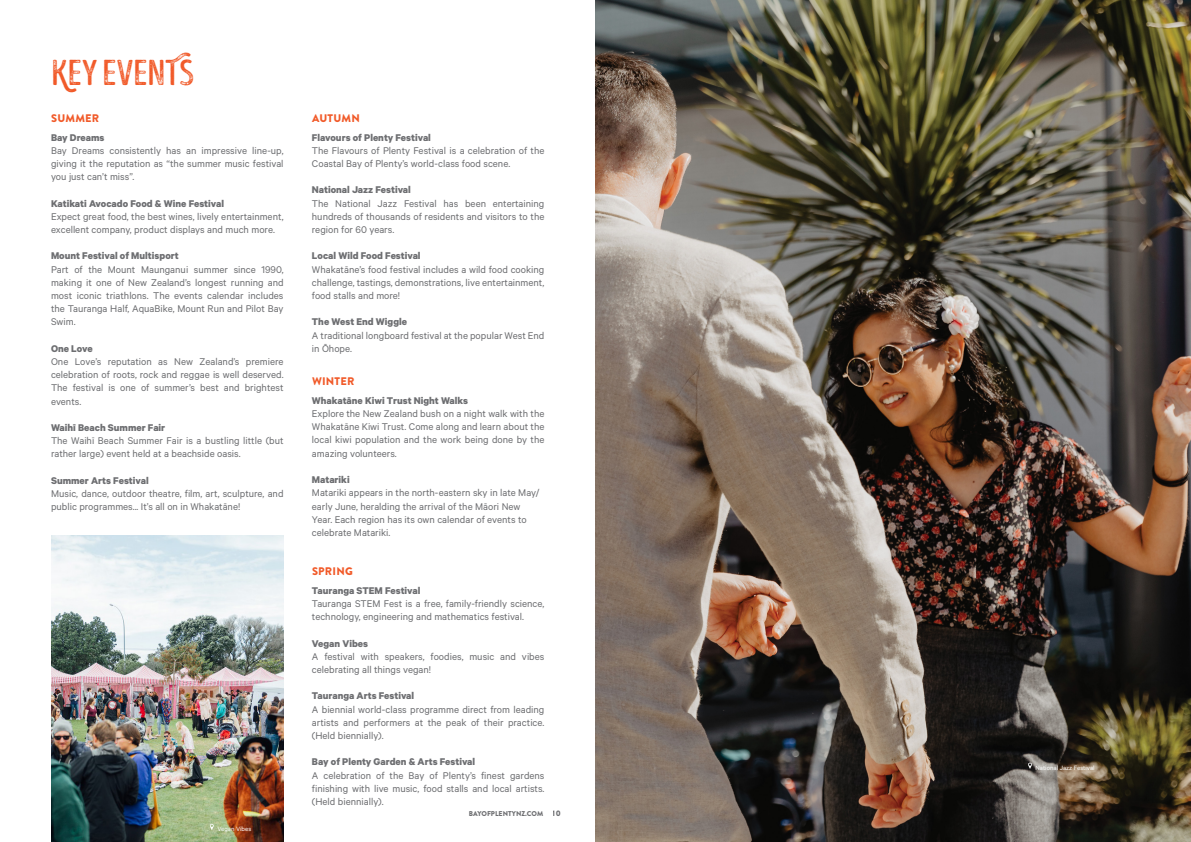
<style>
.page{position:relative;width:1191px;height:842px;background:#fff}
.page>*{position:absolute;margin:0;border:0;box-sizing:border-box;transform-origin:0 0}
.t1{font:36px "Intro Head BUC G Base";letter-spacing:-.005em;color:#f15a29}
.t2{font:11px/13.2px "Calibre";color:#6d6e71;text-align:justify}
.t3{font:700 11px "Calibre";color:#6d6e71}
.t4{font:900 11px "Brandon Grotesque";letter-spacing:.02em;color:#f15a29}
.t5{font:7px "Calibre";color:#fff}
.t6{font:900 7px "Brandon Grotesque";color:#6d6e71}
.s1{font-size:8px}
</style>
<div class="page">
<img style="left:595px;top:0;width:596px;height:842px">
<img style="left:51px;top:536px;width:232px;height:306px">
<svg style="left:210px;top:824px;width:4px;height:6px"></svg>
<svg style="left:1027px;top:762px;width:5px;height:7px"></svg>
<h1 class="t1" style="left:51px;top:53px;width:145px">Key evenTS</h1>
<p class="t4" style="left:51px;top:110px;width:50px">SUMMER</p>
<p class="t3" style="left:51px;top:130px;width:55px">Bay Dreams</p>
<p class="t2" style="left:51px;top:143px;width:234px">Bay Dreams consistently has an impressive line-up, giving it the reputation as “the summer music festival you just can’t miss”.</p>
<p class="t3" style="left:51px;top:196px;width:174px">Katikati Avocado Food &amp; Wine Festival</p>
<p class="t2" style="left:51px;top:209px;width:234px">Expect great food, the best wines, lively entertainment, excellent company, product displays and much more.</p>
<p class="t3" style="left:51px;top:249px;width:129px">Mount Festival of Multisport</p>
<p class="t2" style="left:51px;top:262px;width:234px">Part of the Mount Maunganui summer since 1990, making it one of New Zealand’s longest running and most iconic triathlons. The events calendar includes the Tauranga Half, AquaBike, Mount Run and Pilot Bay Swim.</p>
<p class="t3" style="left:51px;top:342px;width:43px">One Love</p>
<p class="t2" style="left:51px;top:354px;width:234px">One Love’s reputation as New Zealand’s premiere celebration of roots, rock and reggae is well deserved.<br>The festival is one of summer’s best and brightest events.</p>
<p class="t3" style="left:51px;top:421px;width:116px">Waihī Beach Summer Fair</p>
<p class="t2" style="left:51px;top:434px;width:234px">The Waihī Beach Summer Fair is a bustling little (but rather large) event held at a beachside oasis.</p>
<p class="t3" style="left:51px;top:474px;width:99px">Summer Arts Festival</p>
<p class="t2" style="left:51px;top:486px;width:234px">Music, dance, outdoor theatre, film, art, sculpture, and public programmes... It’s all on in Whakatāne!</p>
<p class="t5" style="left:217px;top:824px;width:35px">Vegan Vibes</p>
<p class="t4" style="left:312px;top:110px;width:49px">AUTUMN</p>
<p class="t3" style="left:312px;top:130px;width:120px">Flavours of Plenty Festival</p>
<p class="t2" style="left:312px;top:143px;width:234px">The Flavours of Plenty Festival is a celebration of the<br>Coastal Bay of Plenty’s world-class food scene.</p>
<p class="t3" style="left:312px;top:183px;width:100px">National Jazz Festival</p>
<p class="t2" style="left:312px;top:196px;width:234px">The National Jazz Festival has been entertaining hundreds of thousands of residents and visitors to the region for 60 years.</p>
<p class="t3" style="left:312px;top:249px;width:110px">Local Wild Food Festival</p>
<p class="t2" style="left:312px;top:262px;width:234px">Whakatāne’s food festival includes a wild food cooking challenge, tastings, demonstrations, live entertainment, food stalls and more!</p>
<p class="t3" style="left:312px;top:315px;width:97px">The West End Wiggle</p>
<p class="t2" style="left:312px;top:328px;width:234px">A traditional longboard festival at the popular West End in Ōhope.</p>
<p class="t4" style="left:312px;top:373px;width:44px">WINTER</p>
<p class="t3" style="left:312px;top:394px;width:158px">Whakatāne Kiwi Trust Night Walks</p>
<p class="t2" style="left:312px;top:407px;width:234px">Explore the New Zealand bush on a night walk with the Whakatāne Kiwi Trust. Come along and learn about the local kiwi population and the work being done by the amazing volunteers.</p>
<p class="t3" style="left:312px;top:473px;width:39px">Matariki</p>
<p class="t2" style="left:312px;top:486px;width:229px;text-align:left">Matariki appears in the north-eastern sky in late May/ early June, heralding the arrival of the Māori New Year. Each region has its own calendar of events to celebrate Matariki.</p>
<p class="t4" style="left:312px;top:563px;width:42px">SPRING</p>
<p class="t3" style="left:312px;top:583px;width:110px">Tauranga STEM Festival</p>
<p class="t2" style="left:312px;top:596px;width:234px">Tauranga STEM Fest is a free, family-friendly science, technology, engineering and mathematics festival.</p>
<p class="t3" style="left:312px;top:636px;width:58px">Vegan Vibes</p>
<p class="t2" style="left:312px;top:649px;width:234px">A festival with speakers, foodies, music and vibes celebrating all things vegan!</p>
<p class="t3" style="left:312px;top:689px;width:104px">Tauranga Arts Festival</p>
<p class="t2" style="left:312px;top:702px;width:234px">A biennial world-class programme direct from leading artists and performers at the peak of their practice. (Held biennially).</p>
<p class="t3" style="left:312px;top:755px;width:165px">Bay of Plenty Garden &amp; Arts Festival</p>
<p class="t2" style="left:312px;top:768px;width:234px">A celebration of the Bay of Plenty’s finest gardens finishing with live music, food stalls and local artists. (Held biennially).</p>
<p class="t6" style="left:469px;top:808px;width:93px">BAYOFPLENTYNZ.COM <span class="s1">10</span></p>
<p class="t5" style="left:1035px;top:763px;width:61px">National Jazz Festival</p>
</div>
